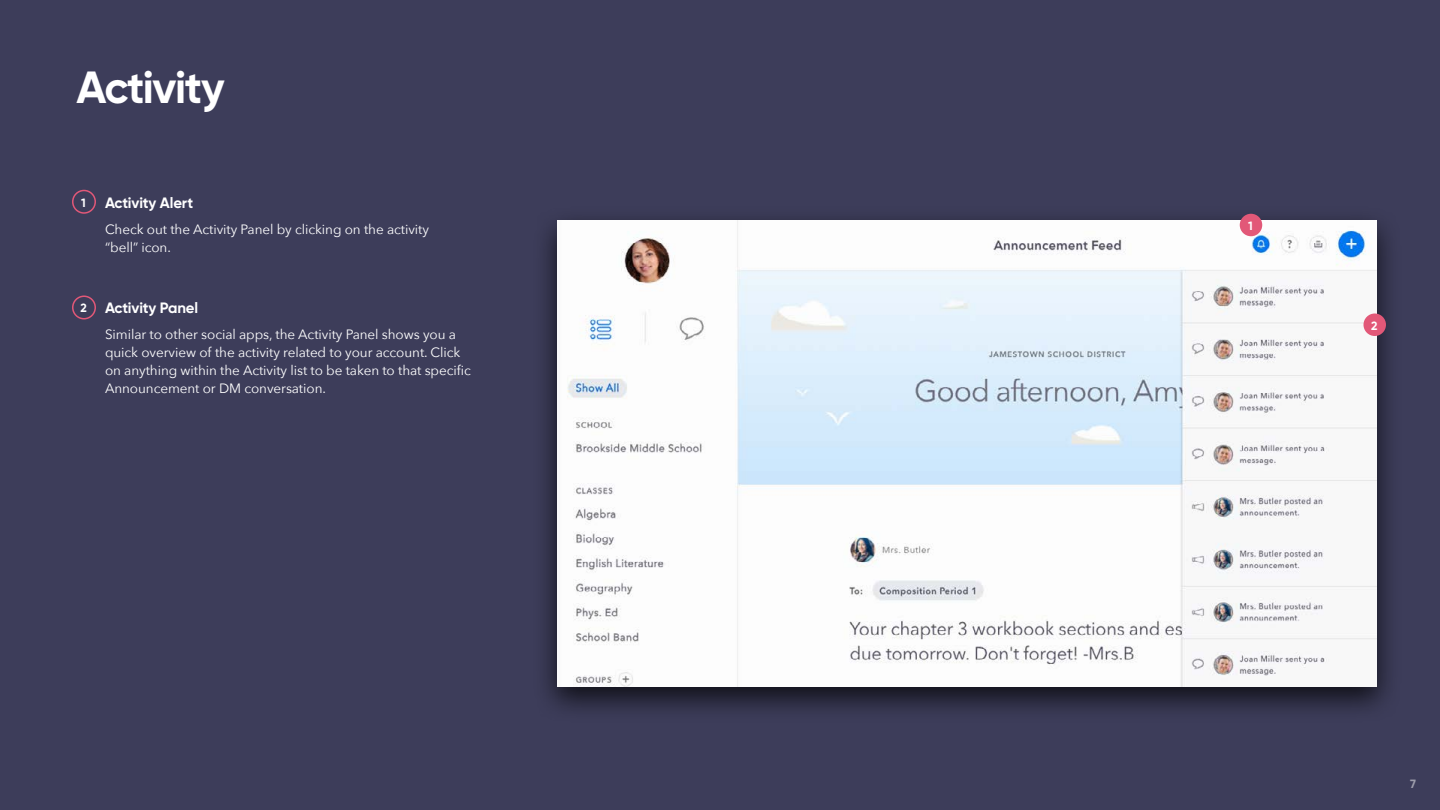
<style>
.page{position:relative;width:1440px;height:810px;background:#3d3d5a}
.page>*{position:absolute;margin:0;border:0;box-sizing:border-box;transform-origin:0 0}
.t1{font:700 45px "Gilroy";letter-spacing:-.03em;color:#fff}
.t2{font:700 15px "Gilroy";letter-spacing:-.01em;color:#fff}
.t3{font:13.5px/18px "Avenir Next";letter-spacing:-.005em;color:#fff}
.t4{font:700 12px "Gilroy";color:#fff}
.t5{font:700 12px "Gilroy";color:#9e9eac}
</style>
<div class="page">
<div style="left:532px;top:206px;width:870px;height:517px;background:#000;opacity:.75"></div>
<img style="left:557px;top:220px;width:819px;height:467px">
<div style="left:72px;top:190px;width:24px;height:24px;border:2px solid #e25878;border-radius:50%"></div>
<div style="left:72px;top:296px;width:24px;height:24px;border:2px solid #e25878;border-radius:50%"></div>
<div style="left:1240px;top:214px;width:22px;height:22px;background:#e25878;border-radius:50%"></div>
<div style="left:1364px;top:314px;width:22px;height:22px;background:#e25878;border-radius:50%"></div>
<h1 class="t1" style="left:76px;top:60px;width:150px">Activity</h1>
<p class="t4" style="left:81px;top:195px;width:6px">1</p>
<p class="t2" style="left:105px;top:194px;width:90px">Activity Alert</p>
<p class="t3" style="left:105px;top:220px;width:326px">Check out the Activity Panel by clicking on the activity “bell” icon.</p>
<p class="t4" style="left:80px;top:301px;width:8px">2</p>
<p class="t2" style="left:105px;top:299px;width:95px">Activity Panel</p>
<p class="t3" style="left:105px;top:325px;width:367px">Similar to other social apps, the Activity Panel shows you a quick overview of the activity related to your account. Click on anything within the Activity list to be taken to that specific Announcement or DM conversation.</p>
<p class="t4" style="left:1248px;top:218px;width:6px">1</p>
<p class="t4" style="left:1371px;top:318px;width:8px">2</p>
<p class="t5" style="left:1410px;top:776px;width:7px">7</p>
</div>
